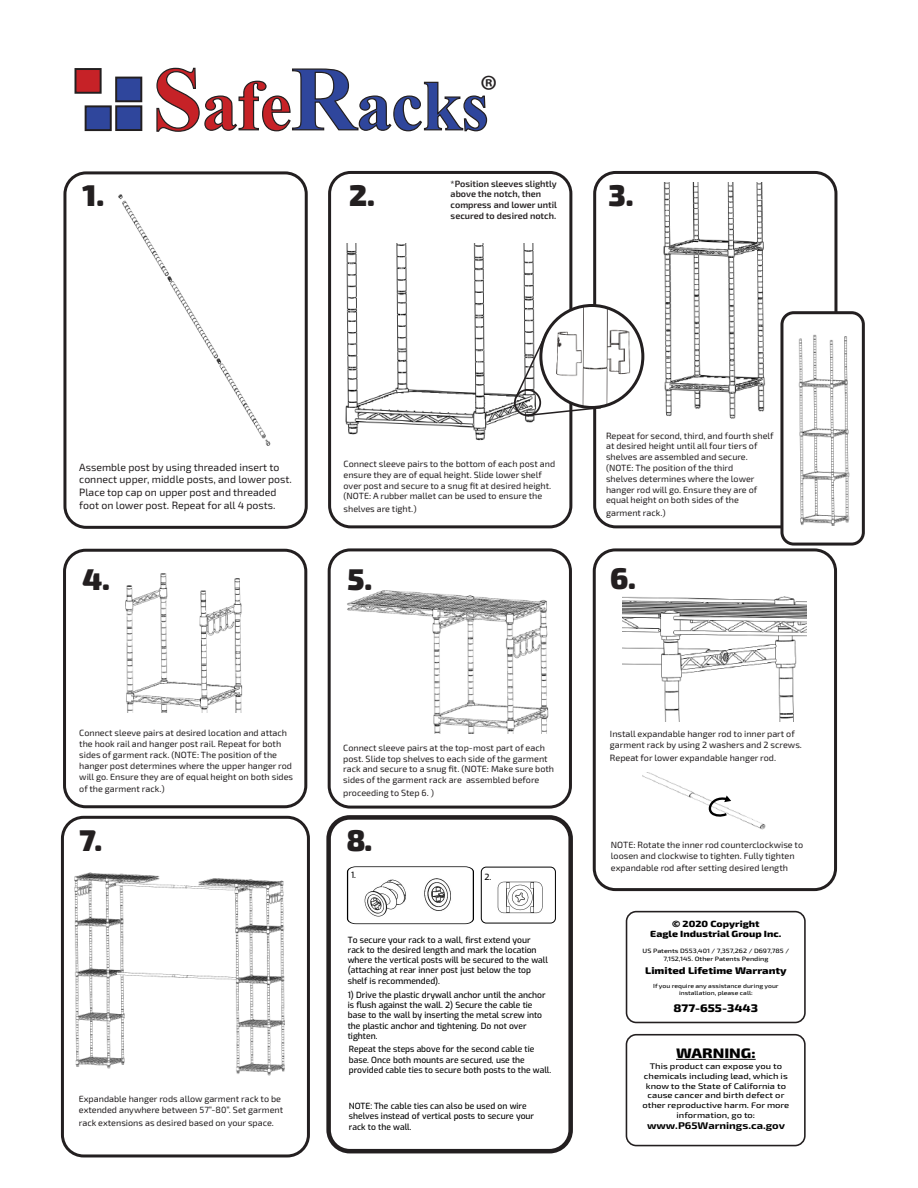
<style>
.page{position:relative;width:918px;height:1188px;background:#fff}
.page>*{position:absolute;margin:0;border:0;box-sizing:border-box;transform-origin:0 0}
.t1{font:700 71.7px "Times New Roman";letter-spacing:-.01em;color:#2f469c}
.t2{font:900 30px "Exo 2";color:#231f20}
.t3{font:800 13.8px "Exo 2";color:#000;scale:1.16 1}
.t4{font:800 10.95px "Exo 2";color:#000;scale:1.16 1}
.t5{font:10.5px/12.6px "Exo 2";color:#231f20}
.t6{font:800 9.6px "Exo 2";color:#000;scale:1.16 1}
.t7{font:700 9.6px "Exo 2";color:#000;scale:1.16 1}
.t8{font:9px/10.8px "Exo 2";color:#231f20}
.t9{font:600 9px/10.8px "Exo 2";color:#231f20}
.t10{font:800 9px/10.8px "Exo 2";color:#000;text-align:center;scale:1.16 1}
.t11{font:500 8.55px/10.2px "Exo";color:#000}
.t12{font:500 8.1px/9.9px "Exo 2";color:#000;text-align:center;scale:1.16 1}
.t13{font:500 6.15px/7.5px "Exo 2";color:#000;text-align:center;scale:1.16 1}
.t14{font:500 5.85px/7.1px "Exo 2";color:#000;text-align:center;scale:1.16 1}
.s1{font-size:90.75px;color:#c62227}
.s2{color:#c62227}
.s3{font-size:91.65px}
</style>
<div class="page">
<img style="left:345px;top:244px;width:197px;height:197px">
<div style="left:63px;top:171px;width:245px;height:358px;border:3px solid #231f20;border-radius:21px"></div>
<div style="left:328px;top:171px;width:244px;height:357px;border:3px solid #231f20;border-radius:21px"></div>
<div style="left:593px;top:171px;width:244px;height:357px;border:3px solid #231f20;border-radius:21px"></div>
<div style="left:782px;top:313px;width:81px;height:231px;background:#fff;border-radius:12px"></div>
<div style="left:780px;top:311px;width:85px;height:235px;border:3px solid #231f20;border-radius:12px"></div>
<div style="left:63px;top:549px;width:244px;height:259px;border:3px solid #231f20;border-radius:21px"></div>
<div style="left:328px;top:548px;width:244px;height:261px;border:3px solid #231f20;border-radius:21px"></div>
<div style="left:593px;top:548px;width:244px;height:343px;border:3px solid #231f20;border-radius:21px"></div>
<div style="left:61px;top:816px;width:249px;height:341px;border:3px solid #231f20;border-radius:21px"></div>
<div style="left:326px;top:815px;width:247px;height:338px;border:5px solid #231f20;border-radius:21px"></div>
<div style="left:75px;top:68px;width:27px;height:26px;background:#c62227;border:2px solid #231f20"></div>
<div style="left:115px;top:77px;width:27px;height:25px;background:#2f469c;border:2px solid #231f20"></div>
<div style="left:116px;top:106px;width:25px;height:24px;background:#2f469c"></div>
<div style="left:115px;top:105px;width:27px;height:26px;border:2px solid #231f20"></div>
<div style="left:86px;top:106px;width:25px;height:24px;background:#2f469c"></div>
<div style="left:85px;top:105px;width:27px;height:26px;border:2px solid #231f20"></div>
<svg style="left:156px;top:67px;width:332px;height:65px"></svg>
<img style="left:643px;top:773px;width:123px;height:57px">
<svg style="left:705px;top:795px;width:26px;height:21px"></svg>
<div style="left:626px;top:911px;width:180px;height:112px;border:2px solid #231f20;border-radius:10px"></div>
<div style="left:626px;top:1034px;width:180px;height:112px;border:2px solid #231f20;border-radius:10px"></div>
<hr style="left:676px;top:1059px;width:80px;height:1px;background:#000">
<img style="left:118px;top:194px;width:153px;height:252px">
<img style="left:663px;top:182px;width:102px;height:237px">
<img style="left:125px;top:573px;width:118px;height:140px">
<img style="left:347px;top:590px;width:202px;height:143px">
<img style="left:623px;top:596px;width:184px;height:125px">
<img style="left:541px;top:305px;width:102px;height:102px;border-radius:51px">
<div style="left:539px;top:304px;width:105px;height:105px;border:3px solid #231f20;border-radius:50%"></div>
<div style="left:514px;top:389px;width:27px;height:27px;border:2px solid #231f20;border-radius:50%"></div>
<svg style="left:515px;top:330px;width:34px;height:67px"></svg>
<svg style="left:526px;top:406px;width:77px;height:11px"></svg>
<img style="left:74px;top:872px;width:211px;height:204px">
<img style="left:798px;top:334px;width:52px;height:191px">
<img style="left:354px;top:924px;width:69px;height:1px">
<svg style="left:347px;top:866px;width:127px;height:58px"></svg>
<img style="left:497px;top:881px;width:46px;height:33px">
<div style="left:481px;top:867px;width:75px;height:56px;border:1px solid #000;border-radius:5px"></div>
<h1 class="t1" style="left:152px;top:56px;width:347px"><span class="s1">S</span><span class="s2">afe</span><span class="s3">R</span>acks<sup>®</sup></h1>
<p class="t9" style="left:451px;top:178px;width:108px">*Position sleeves slightly above the notch, then compress and lower until secured to desired notch.</p>
<h2 class="t2" style="left:82px;top:172px;width:23px">1.</h2>
<h2 class="t2" style="left:349px;top:172px;width:27px">2.</h2>
<h2 class="t2" style="left:608px;top:172px;width:27px">3.</h2>
<p class="t5" style="left:79px;top:460px;width:214px">Assemble post by using threaded insert to connect upper, middle posts, and lower post.<br>Place top cap on upper post and threaded foot on lower post. Repeat for all 4 posts.</p>
<p class="t8" style="left:344px;top:458px;width:213px">Connect sleeve pairs to the bottom of each post and ensure they are of equal height. Slide lower shelf over post and secure to a snug fit at desired height. (NOTE: A rubber mallet can be used to ensure the</p>
<p class="t8" style="left:344px;top:503px;width:75px">shelves are tight.)</p>
<p class="t8" style="left:606px;top:430px;width:169px">Repeat for second, third, and fourth shelf at desired height until all four tiers of shelves are assembled and secure. (NOTE: The position of the third<br>shelves determines where the lower hanger rod will go. Ensure they are of equal height on both sides of the</p>
<p class="t8" style="left:606px;top:507px;width:61px">garment rack.)</p>
<h2 class="t2" style="left:82px;top:555px;width:29px">4.</h2>
<h2 class="t2" style="left:347px;top:555px;width:26px">5.</h2>
<h2 class="t2" style="left:610px;top:554px;width:28px">6.</h2>
<p class="t8" style="left:79px;top:728px;width:215px">Connect sleeve pairs at desired location and attach the hook rail and hanger post rail. Repeat for both sides of garment rack. (NOTE: The position of the hanger post determines where the upper hanger rod will go. Ensure they are of equal height on both sides</p>
<p class="t8" style="left:79px;top:783px;width:87px">of the garment rack.)</p>
<h2 class="t2" style="left:79px;top:817px;width:24px">7.</h2>
<p class="t8" style="left:79px;top:1093px;width:206px">Expandable hanger rods allow garment rack to be extended anywhere between 57”-80”. Set garment</p>
<p class="t8" style="left:79px;top:1117px;width:197px">rack extensions as desired based on your space.</p>
<p class="t8" style="left:343px;top:742px;width:212px">Connect sleeve pairs at the top-most part of each post. Slide top shelves to each side of the garment rack and secure to a snug fit. (NOTE: Make sure both sides of the garment rack are assembled before</p>
<p class="t8" style="left:343px;top:787px;width:92px">proceeding to Step 6. )</p>
<h2 class="t2" style="left:346px;top:817px;width:27px">8.</h2>
<p class="t11" style="left:351px;top:869px;width:6px">1.</p>
<p class="t11" style="left:485px;top:872px;width:8px">2.</p>
<p class="t11" style="left:348px;top:934px;width:202px">To secure your rack to a wall, first extend your rack to the desired length and mark the location where the vertical posts will be secured to the wall (attaching at rear inner post just below the top shelf is recommended).</p>
<p class="t11" style="left:348px;top:989px;width:199px">1) Drive the plastic drywall anchor until the anchor is flush against the wall. 2) Secure the cable tie base to the wall by inserting the metal screw into the plastic anchor and tightening. Do not over tighten.</p>
<p class="t11" style="left:349px;top:1044px;width:204px">Repeat the steps above for the second cable tie base. Once both mounts are secured, use the provided cable ties to secure both posts to the wall.</p>
<p class="t11" style="left:349px;top:1100px;width:187px">NOTE: The cable ties can also be used on wire shelves instead of vertical posts to secure your rack to the wall.</p>
<p class="t8" style="left:610px;top:729px;width:194px">Install expandable hanger rod to inner part of garment rack by using 2 washers and 2 screws.</p>
<p class="t8" style="left:610px;top:752px;width:168px">Repeat for lower expandable hanger rod.</p>
<p class="t8" style="left:611px;top:839px;width:194px">NOTE: Rotate the inner rod counterclockwise to loosen and clockwise to tighten. Fully tighten</p>
<p class="t8" style="left:611px;top:863px;width:179px">expandable rod after setting desired length</p>
<p class="t10" style="left:650px;top:918px;width:115px">© 2020 Copyright<br>Eagle Industrial Group Inc.</p>
<p class="t13" style="left:643px;top:947px;width:128px">US Patents D553,401 / 7,357,262 / D697,785 /<br>7,152,145. Other Patents Pending</p>
<p class="t6" style="left:645px;top:963px;width:124px">Limited Lifetime Warranty</p>
<p class="t14" style="left:653px;top:982px;width:110px">If you require any assistance during your installation, please call:</p>
<p class="t4" style="left:674px;top:999px;width:75px">877-655-3443</p>
<h3 class="t3" style="left:676px;top:1043px;width:70px">WARNING:</h3>
<p class="t12" style="left:642px;top:1061px;width:128px">This product can expose you to chemicals including lead, which is know to the State of California to cause cancer and birth defect or other reproductive harm. For more information, go to:</p>
<p class="t7" style="left:647px;top:1119px;width:120px">www.P65Warnings.ca.gov</p>
</div>
